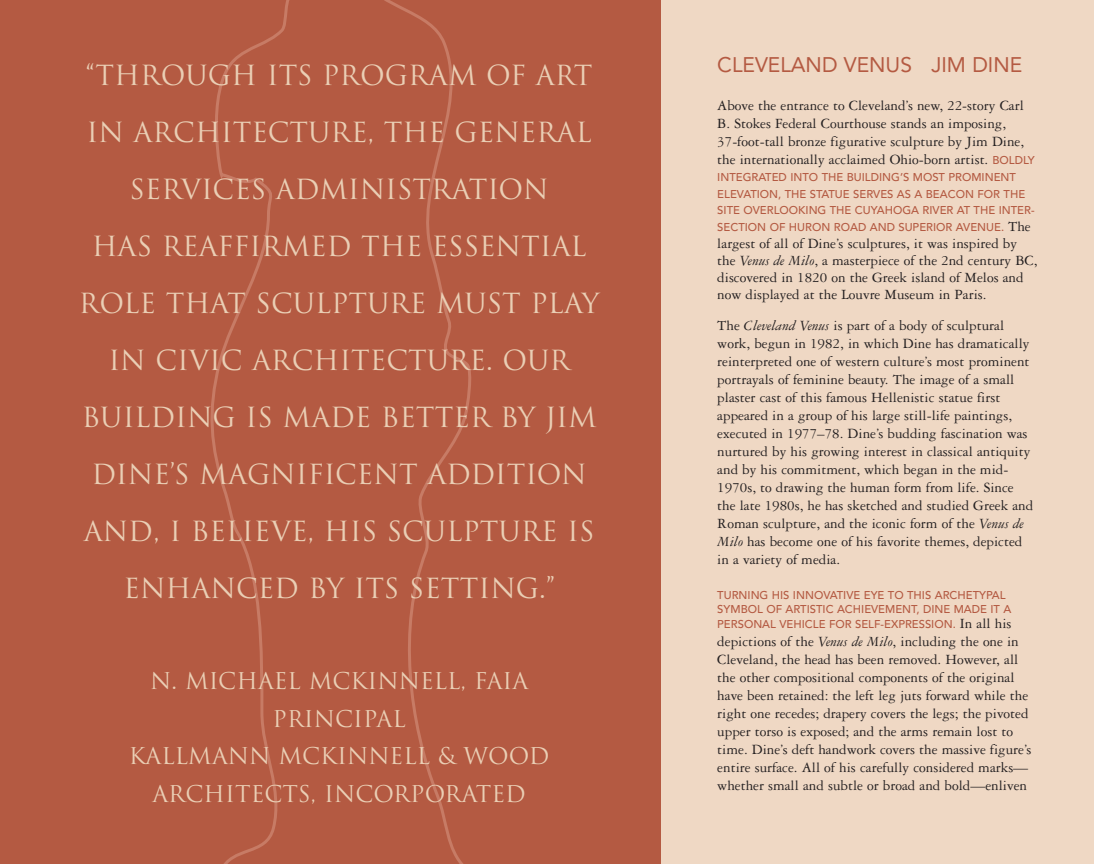
<style>
.page{position:relative;width:1094px;height:864px;background:#fff}
.page>*{position:absolute;margin:0;border:0;box-sizing:border-box;transform-origin:0 0}
.t1{font:27px/57px "Trajan";color:#eacfb5;text-align:center}
.t2{font:22.5px/37.5px "Trajan";color:#eacfb5;text-align:center}
.t3{font:21px "Avenir";color:#b45a42}
.t4{font:15px/18px "Garamond Three";color:#231f20}
.t5{font:500 11.25px/17px "Avenir";color:#b45a42}
.s1{font-family:"Avenir";font-weight:500;font-size:11.25px;color:#b45a42}
.s2{font-family:"Garamond Three";font-weight:400;font-size:15px;color:#231f20}
.s3{font-style:italic}
</style>
<div class="page">
<div style="left:0;top:0;width:661px;height:864px;background:#b45a42"></div>
<svg style="left:210px;top:0;width:261px;height:864px"></svg>
<div style="left:662px;top:0;width:432px;height:864px;background:#efd8c4"></div>
<h2 class="t1" style="left:79px;top:47px;width:522px">“THROUGH ITS PROGRAM OF ART<br>IN ARCHITECTURE, THE GENERAL<br>SERVICES ADMINISTRATION<br>HAS REAFFIRMED THE ESSENTIAL<br>ROLE THAT SCULPTURE MUST PLAY<br>IN CIVIC ARCHITECTURE. OUR<br>BUILDING IS MADE BETTER BY JIM<br>DINE’S MAGNIFICENT ADDITION<br>AND, I BELIEVE, HIS SCULPTURE IS<br>ENHANCED BY ITS SETTING.”</h2>
<h3 class="t2" style="left:129px;top:663px;width:422px">N. MICHAEL MCKINNELL, FAIA<br>PRINCIPAL<br>KALLMANN MCKINNELL &amp; WOOD<br>ARCHITECTS, INCORPORATED</h3>
<h3 class="t3" style="left:717px;top:57px;width:306px">CLEVELAND VENUS JIM DINE</h3>
<p class="t4" style="left:717px;top:97px;width:308px">Above the entrance to Cleveland’s new, 22-story Carl</p>
<p class="t4" style="left:717px;top:115px;width:319px">B. Stokes Federal Courthouse stands an imposing,<br>37-foot-tall bronze figurative sculpture by Jim Dine, the internationally acclaimed Ohio-born artist. <span class="s1">BOLDLY</span></p>
<p class="t5" style="left:717px;top:169px;width:300px">INTEGRATED INTO THE BUILDING’S MOST PROMINENT</p>
<p class="t5" style="left:717px;top:186px;width:309px">ELEVATION, THE STATUE SERVES AS A BEACON FOR THE</p>
<p class="t5" style="left:717px;top:203px;width:319px">SITE OVERLOOKING THE CUYAHOGA RIVER AT THE INTER-<br>SECTION OF HURON ROAD AND SUPERIOR AVENUE. <span class="s2">The</span></p>
<p class="t4" style="left:717px;top:237px;width:322px;line-height:17px">largest of all of Dine’s sculptures, it was inspired by the <span class="s3">Venus de Milo</span>, a masterpiece of the 2nd century BC, discovered in 1820 on the Greek island of Melos and now displayed at the Louvre Museum in Paris.</p>
<p class="t4" style="left:717px;top:318px;width:317px">The <span class="s3">Cleveland Venus</span> is part of a body of sculptural work, begun in 1982, in which Dine has dramatically reinterpreted one of western culture’s most prominent portrayals of feminine beauty. The image of a small plaster cast of this famous Hellenistic statue first appeared in a group of his large still-life paintings, executed in 1977–78. Dine’s budding fascination was nurtured by his growing interest in classical antiquity and by his commitment, which began in the mid-1970s, to drawing the human form from life. Since the late 1980s, he has sketched and studied Greek and Roman sculpture, and the iconic form of the <span class="s3">Venus de Milo</span> has become one of his favorite themes, depicted in a variety of media.</p>
<p class="t5" style="left:717px;top:589px;width:295px;line-height:14px">TURNING HIS INNOVATIVE EYE TO THIS ARCHETYPAL<br>SYMBOL OF ARTISTIC ACHIEVEMENT, DINE MADE IT A</p>
<p class="t5" style="left:717px;top:617px;width:296px">PERSONAL VEHICLE FOR SELF-EXPRESSION. <span class="s2">In all his</span></p>
<p class="t4" style="left:717px;top:634px;width:316px">depictions of the <span class="s3">Venus de Milo</span>, including the one in Cleveland, the head has been removed. However, all the other compositional components of the original have been retained: the left leg juts forward while the right one recedes; drapery covers the legs; the pivoted upper torso is exposed; and the arms remain lost to time. Dine’s deft handwork covers the massive figure’s entire surface. All of his carefully considered marks— whether small and subtle or broad and bold—enliven</p>
</div>
